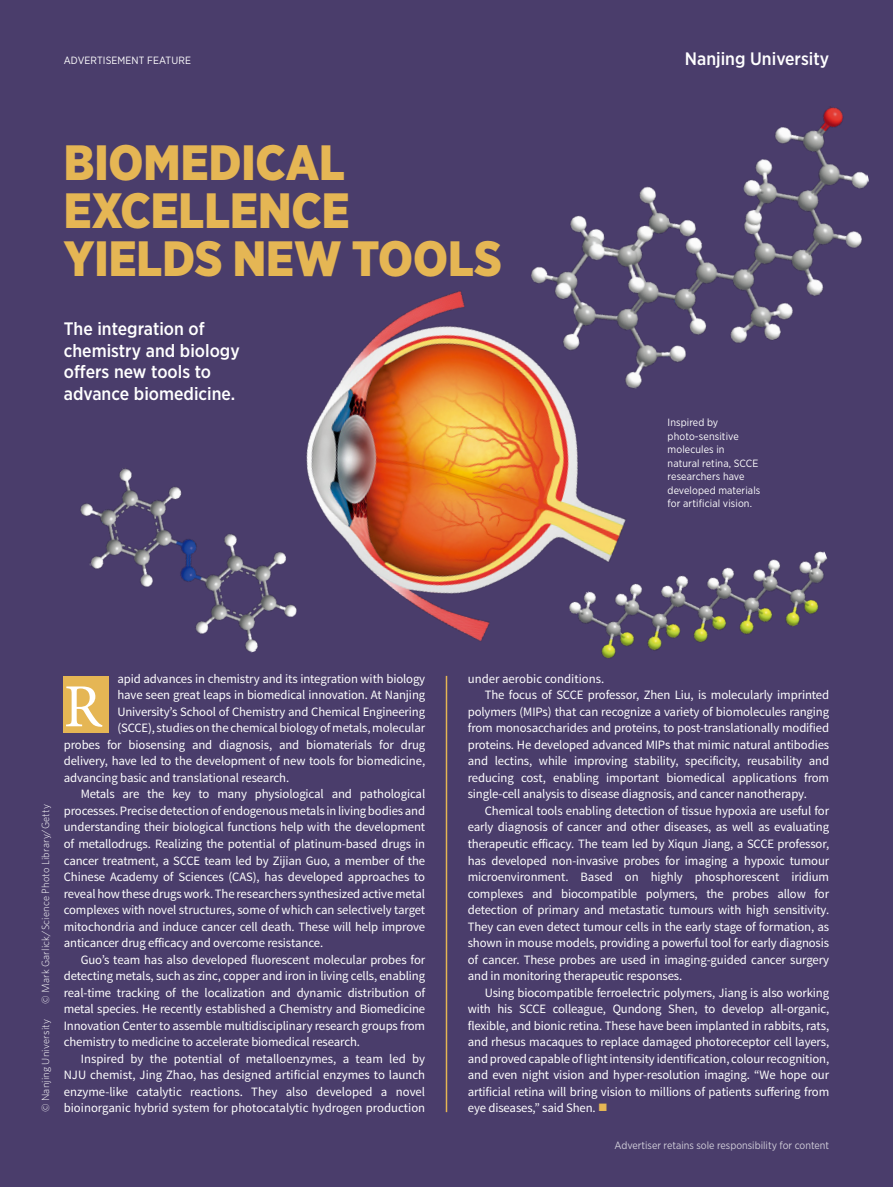
<style>
.page{position:relative;width:893px;height:1187px;background:#fff}
.page>*{position:absolute;margin:0;border:0;box-sizing:border-box;transform-origin:0 0}
.t1{font:61.2px "Minion Pro";color:#fff}
.t2{font:900 49.5px/48px "Gotham Narrow";color:#e5b654}
.t3{font:500 18px/21.6px "Gotham Narrow";color:#fff}
.t4{font:12.75px/16.5px "Source Sans Pro";letter-spacing:-.01em;color:#fff;text-align:justify}
.t5{font:10.5px/13.5px "Gotham Narrow";letter-spacing:.01em;color:#fff}
.Body_w__indent{font:300 10.5px "Whitney";letter-spacing:.015em;color:#fff}
.s1{color:#e5b654}
</style>
<div class="page">
<div style="left:0;top:0;width:893px;height:1186px;background:#4a3d6b"></div>
<div style="left:64px;top:675px;width:45px;height:57px;background:#e5b654"></div>
<hr style="left:446px;top:675px;width:1px;height:436px;background:#e5b654">
<img style="left:570px;top:106px;width:299px;height:237px">
<img style="left:704px;top:551px;width:124px;height:90px">
<img style="left:64px;top:468px;width:155px;height:208px">
<img style="left:219px;top:236px;width:485px;height:448px">
<p class="t5" style="left:64px;top:53px;width:129px">ADVERTISEMENT FEATURE</p>
<p class="t3" style="left:685px;top:48px;width:146px">Nanjing University</p>
<p class="t2" style="left:64px;top:138px;width:440px">BIOMEDICAL<br>EXCELLENCE<br>YIELDS NEW TOOLS</p>
<p class="t3" style="left:64px;top:317px;width:177px">The integration of chemistry and biology offers new tools to advance biomedicine.</p>
<p class="t5" style="left:668px;top:416px;width:94px">Inspired by photo-sensitive molecules in<br>natural retina, SCCE researchers have developed materials for artificial vision.</p>
<p class="Body_w__indent" style="left:39px;top:1003px;width:201px;rotate:-90deg">© Mark Garlick/Science Photo Library/Getty</p>
<p class="Body_w__indent" style="left:39px;top:1111px;width:94px;rotate:-90deg">© Nanjing University</p>
<p class="t4" style="left:117px;top:670px;width:309px">apid advances in chemistry and its integration with biology</p>
<p class="t4" style="left:117px;top:687px;width:309px">have seen great leaps in biomedical innovation. At Nanjing</p>
<p class="t4" style="left:117px;top:703px;width:309px">University’s School of Chemistry and Chemical Engineering</p>
<p class="t4" style="left:117px;top:720px;width:309px">(SCCE), studies on the chemical biology of metals, molecular</p>
<p class="t4" style="left:64px;top:736px;width:363px">probes for biosensing and diagnosis, and biomaterials for drug</p>
<p class="t4" style="left:64px;top:753px;width:363px">delivery, have led to the development of new tools for biomedicine,</p>
<p class="t4" style="left:64px;top:769px;width:227px">advancing basic and translational research.</p>
<p class="t4" style="left:64px;top:786px;width:363px;text-indent:17px">Metals are the key to many physiological and pathological processes. Precise detection of endogenous metals in living bodies and understanding their biological functions help with the development of metallodrugs. Realizing the potential of platinum-based drugs in cancer treatment, a SCCE team led by Zijian Guo, a member of the Chinese Academy of Sciences (CAS), has developed approaches to reveal how these drugs work. The researchers synthesized active metal complexes with novel structures, some of which can selectively target mitochondria and induce cancer cell death. These will help improve anticancer drug efficacy and overcome resistance.</p>
<p class="t4" style="left:64px;top:951px;width:363px;text-indent:17px">Guo’s team has also developed fluorescent molecular probes for detecting metals, such as zinc, copper and iron in living cells, enabling real-time tracking of the localization and dynamic distribution of metal species. He recently established a Chemistry and Biomedicine Innovation Center to assemble multidisciplinary research groups from chemistry to medicine to accelerate biomedical research.</p>
<p class="t4" style="left:64px;top:1050px;width:363px;text-indent:17px">Inspired by the potential of metalloenzymes, a team led by NJU chemist, Jing Zhao, has designed artificial enzymes to launch enzyme-like catalytic reactions. They also developed a novel bioinorganic hybrid system for photocatalytic hydrogen production</p>
<p class="t1" style="left:64px;top:665px;width:40px">R</p>
<p class="t4" style="left:468px;top:670px;width:138px">under aerobic conditions.</p>
<p class="t4" style="left:468px;top:687px;width:363px;text-indent:17px">The focus of SCCE professor, Zhen Liu, is molecularly imprinted polymers (MIPs) that can recognize a variety of biomolecules ranging from monosaccharides and proteins, to post-translationally modified proteins. He developed advanced MIPs that mimic natural antibodies and lectins, while improving stability, specificity, reusability and reducing cost, enabling important biomedical applications from single-cell analysis to disease diagnosis, and cancer nanotherapy.</p>
<p class="t4" style="left:468px;top:802px;width:363px;text-indent:17px">Chemical tools enabling detection of tissue hypoxia are useful for early diagnosis of cancer and other diseases, as well as evaluating therapeutic efficacy. The team led by Xiqun Jiang, a SCCE professor, has developed non-invasive probes for imaging a hypoxic tumour microenvironment. Based on highly phosphorescent iridium complexes and biocompatible polymers, the probes allow for detection of primary and metastatic tumours with high sensitivity.<br>They can even detect tumour cells in the early stage of formation, as shown in mouse models, providing a powerful tool for early diagnosis of cancer. These probes are used in imaging-guided cancer surgery and in monitoring therapeutic responses.</p>
<p class="t4" style="left:468px;top:984px;width:363px;text-indent:17px">Using biocompatible ferroelectric polymers, Jiang is also working with his SCCE colleague, Qundong Shen, to develop all-organic, flexible, and bionic retina. These have been implanted in rabbits, rats, and rhesus macaques to replace damaged photoreceptor cell layers, and proved capable of light intensity identification, colour recognition, and even night vision and hyper-resolution imaging. “We hope our artificial retina will bring vision to millions of patients suffering from eye diseases,” said Shen. <span class="s1">■</span></p>
<p class="t5" style="left:614px;top:1138px;width:216px">Advertiser retains sole responsibility for content</p>
</div>
